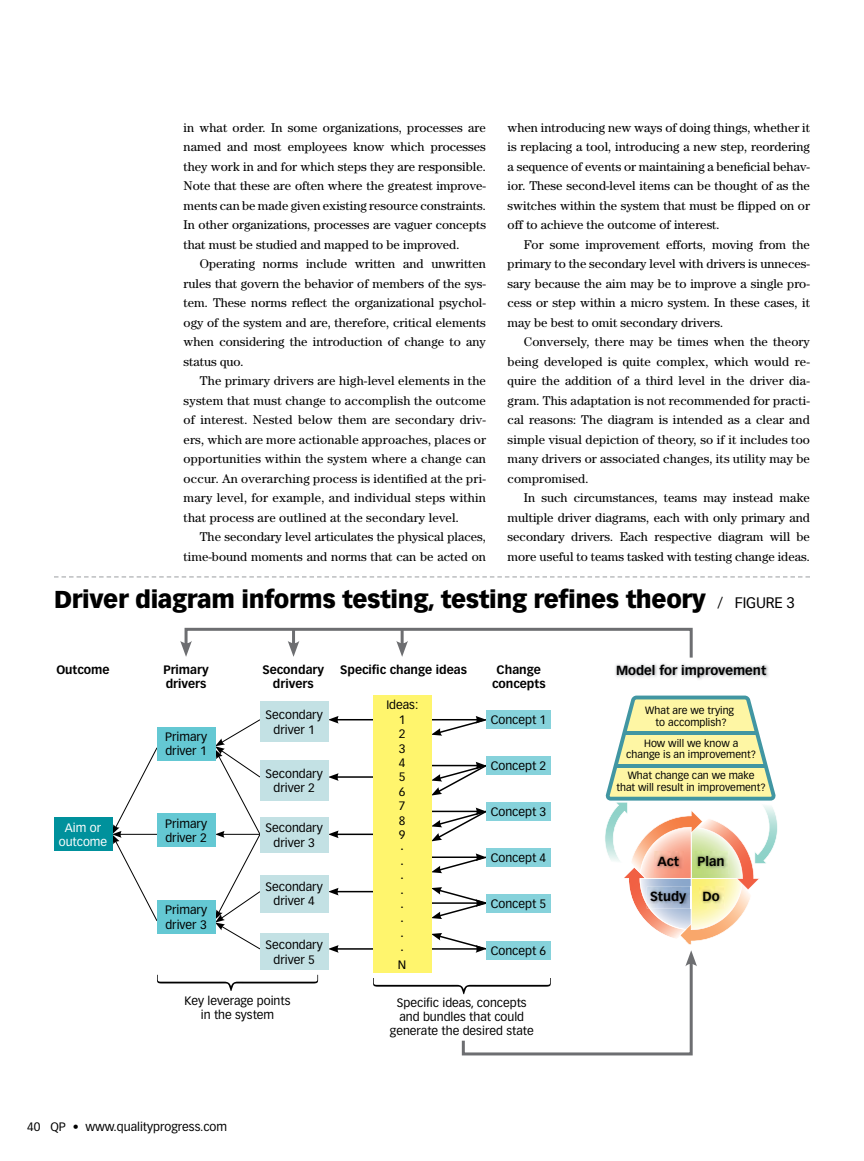
<style>
.page{position:relative;width:864px;height:1161px;background:#fff}
.page>*{position:absolute;margin:0;border:0;box-sizing:border-box;transform-origin:0 0}
.t1{font:900 24px "Vectora LT Std";letter-spacing:-.015em;color:#000}
.t2{font:700 12.9px "Vectora LT Std";color:#000}
.t3{font:12.75px/19.5px "Century Std";color:#000;text-align:justify}
.t4{font:12px/14.4px "Vectora LT Std";color:#000;text-align:center}
.t5{font:700 12px/14.4px "Vectora LT Std";color:#000;text-align:center}
.t6{font:12px/14.4px "Vectora LT Std";color:#fff;text-align:center}
.t7{font:10.35px/11.7px "Vectora LT Std";color:#000;text-align:center}
.s1{font-weight:400;font-size:15px}
</style>
<div class="page">
<hr style="left:336px;top:834px;width:37px;height:1px;background:#000">
<svg style="left:328px;top:831px;width:11px;height:7px"></svg>
<hr style="left:336px;top:891px;width:37px;height:1px;background:#000">
<svg style="left:328px;top:888px;width:11px;height:7px"></svg>
<hr style="left:336px;top:948px;width:37px;height:2px;background:#000">
<svg style="left:328px;top:945px;width:11px;height:8px"></svg>
<hr style="left:336px;top:776px;width:37px;height:2px;background:#000">
<svg style="left:328px;top:773px;width:11px;height:8px"></svg>
<hr style="left:336px;top:719px;width:37px;height:1px;background:#000">
<svg style="left:328px;top:716px;width:11px;height:8px"></svg>
<svg style="left:112px;top:747px;width:46px;height:174px"></svg>
<svg style="left:215px;top:719px;width:46px;height:231px"></svg>
<svg style="left:180px;top:627px;width:513px;height:31px"></svg>
<svg style="left:54px;top:576px;width:756px;height:2px"></svg>
<img style="left:615px;top:663px;width:154px;height:16px">
<div style="left:54px;top:817px;width:58px;height:34px;background:#00919c"></div>
<div style="left:157px;top:813px;width:58px;height:34px;background:#64c8d3"></div>
<div style="left:157px;top:900px;width:58px;height:34px;background:#64c8d3"></div>
<div style="left:157px;top:727px;width:58px;height:33px;background:#64c8d3"></div>
<div style="left:260px;top:817px;width:68px;height:36px;background:#c3e1e4"></div>
<div style="left:260px;top:701px;width:68px;height:41px;background:#c3e1e4"></div>
<div style="left:260px;top:934px;width:68px;height:36px;background:#c3e1e4"></div>
<div style="left:260px;top:875px;width:68px;height:37px;background:#c3e1e4"></div>
<div style="left:260px;top:760px;width:68px;height:41px;background:#c3e1e4"></div>
<svg style="left:373px;top:696px;width:405px;height:360px"></svg>
<svg style="left:157px;top:975px;width:161px;height:16px"></svg>
<p class="t3" style="left:184px;top:118px;width:304px">in what order. In some organizations, processes are named and most employees know which processes they work in and for which steps they are responsible.<br>Note that these are often where the greatest improve&shy;ments can be made given existing resource constraints.<br>In other organizations, processes are vaguer concepts that must be studied and mapped to be improved.</p>
<p class="t3" style="left:184px;top:254px;width:304px;text-indent:16px">Operating norms include written and unwritten rules that govern the behavior of members of the sys&shy;tem. These norms reflect the organizational psychol&shy;ogy of the system and are, therefore, critical elements when considering the introduction of change to any status quo.</p>
<p class="t3" style="left:184px;top:371px;width:304px;text-indent:16px">The primary drivers are high-level elements in the system that must change to accomplish the outcome of interest. Nested below them are secondary driv&shy;ers, which are more actionable approaches, places or opportunities within the system where a change can occur. An overarching process is identified at the pri&shy;mary level, for example, and individual steps within that process are outlined at the secondary level.</p>
<p class="t3" style="left:184px;top:527px;width:304px;text-align:right">The secondary level articulates the physical places, time-bound moments and norms that can be acted on</p>
<p class="t3" style="left:508px;top:118px;width:304px">when introducing new ways of doing things, whether it is replacing a tool, introducing a new step, reordering a sequence of events or maintaining a beneficial behav&shy;ior. These second-level items can be thought of as the switches within the system that must be flipped on or off to achieve the outcome of interest.</p>
<p class="t3" style="left:508px;top:235px;width:304px;text-indent:16px">For some improvement efforts, moving from the primary to the secondary level with drivers is unneces&shy;sary because the aim may be to improve a single pro&shy;cess or step within a micro system. In these cases, it may be best to omit secondary drivers.</p>
<p class="t3" style="left:508px;top:332px;width:304px;text-indent:16px">Conversely, there may be times when the theory being developed is quite complex, which would re&shy;quire the addition of a third level in the driver dia&shy;gram. This adaptation is not recommended for practi&shy;cal reasons: The diagram is intended as a clear and simple visual depiction of theory, so if it includes too many drivers or associated changes, its utility may be compromised.</p>
<p class="t3" style="left:508px;top:488px;width:304px;text-indent:16px">In such circumstances, teams may instead make multiple driver diagrams, each with only primary and secondary drivers. Each respective diagram will be more useful to teams tasked with testing change ideas.</p>
<h1 class="t1" style="left:54px;top:585px;width:742px">Driver diagram informs testing, testing refines theory <span class="s1">/ FIGURE 3</span></h1>
<p class="t5" style="left:56px;top:662px;width:55px">Outcome</p>
<p class="t6" style="left:59px;top:820px;width:50px">Aim or outcome</p>
<p class="t5" style="left:163px;top:662px;width:47px;text-align:left">Primary drivers</p>
<p class="t4" style="left:165px;top:730px;width:43px;text-align:left">Primary driver 1</p>
<p class="t4" style="left:165px;top:816px;width:43px;text-align:left">Primary driver 2</p>
<p class="t4" style="left:165px;top:903px;width:43px;text-align:left">Primary driver 3</p>
<p class="t5" style="left:262px;top:662px;width:63px">Secondary drivers</p>
<p class="t4" style="left:266px;top:708px;width:59px">Secondary driver 1</p>
<p class="t4" style="left:266px;top:767px;width:59px">Secondary driver 2</p>
<p class="t4" style="left:266px;top:821px;width:59px">Secondary driver 3</p>
<p class="t4" style="left:266px;top:880px;width:59px">Secondary driver 4</p>
<p class="t4" style="left:266px;top:938px;width:59px">Secondary driver 5</p>
<p class="t4" style="left:185px;top:993px;width:107px">Key leverage points in the system</p>
<p class="t5" style="left:340px;top:662px;width:128px">Specific change ideas</p>
<p class="t4" style="left:386px;top:698px;width:34px">Ideas:<br>1<br>2<br>3<br>4<br>5<br>6<br>7<br>8<br>9<br>·<br>·<br>·<br>·<br>·<br>·<br>·<br>·<br>N</p>
<p class="t5" style="left:492px;top:662px;width:55px">Change concepts</p>
<p class="t4" style="left:491px;top:713px;width:57px">Concept 1</p>
<p class="t4" style="left:491px;top:759px;width:57px">Concept 2</p>
<p class="t4" style="left:491px;top:805px;width:57px">Concept 3</p>
<p class="t4" style="left:491px;top:851px;width:57px">Concept 4</p>
<p class="t4" style="left:491px;top:896px;width:57px">Concept 5</p>
<p class="t4" style="left:491px;top:944px;width:57px">Concept 6</p>
<p class="t4" style="left:390px;top:995px;width:145px">Specific ideas, concepts and bundles that could generate the desired state</p>
<p class="t4" style="left:27px;top:1120px;width:202px">40 QP • www.qualityprogress.com</p>
<p class="t2" style="left:616px;top:662px;width:152px">Model for improvement</p>
<p class="t7" style="left:645px;top:705px;width:90px">What are we trying to accomplish?</p>
<p class="t7" style="left:626px;top:737px;width:131px">How will we know a change is an improvement?</p>
<p class="t7" style="left:616px;top:770px;width:151px">What change can we make<br>that will result in improvement?</p>
<p class="t2" style="left:698px;top:853px;width:29px">Plan</p>
<p class="t2" style="left:657px;top:853px;width:23px">Act</p>
<p class="t2" style="left:650px;top:888px;width:71px">Study Do</p>
</div>
